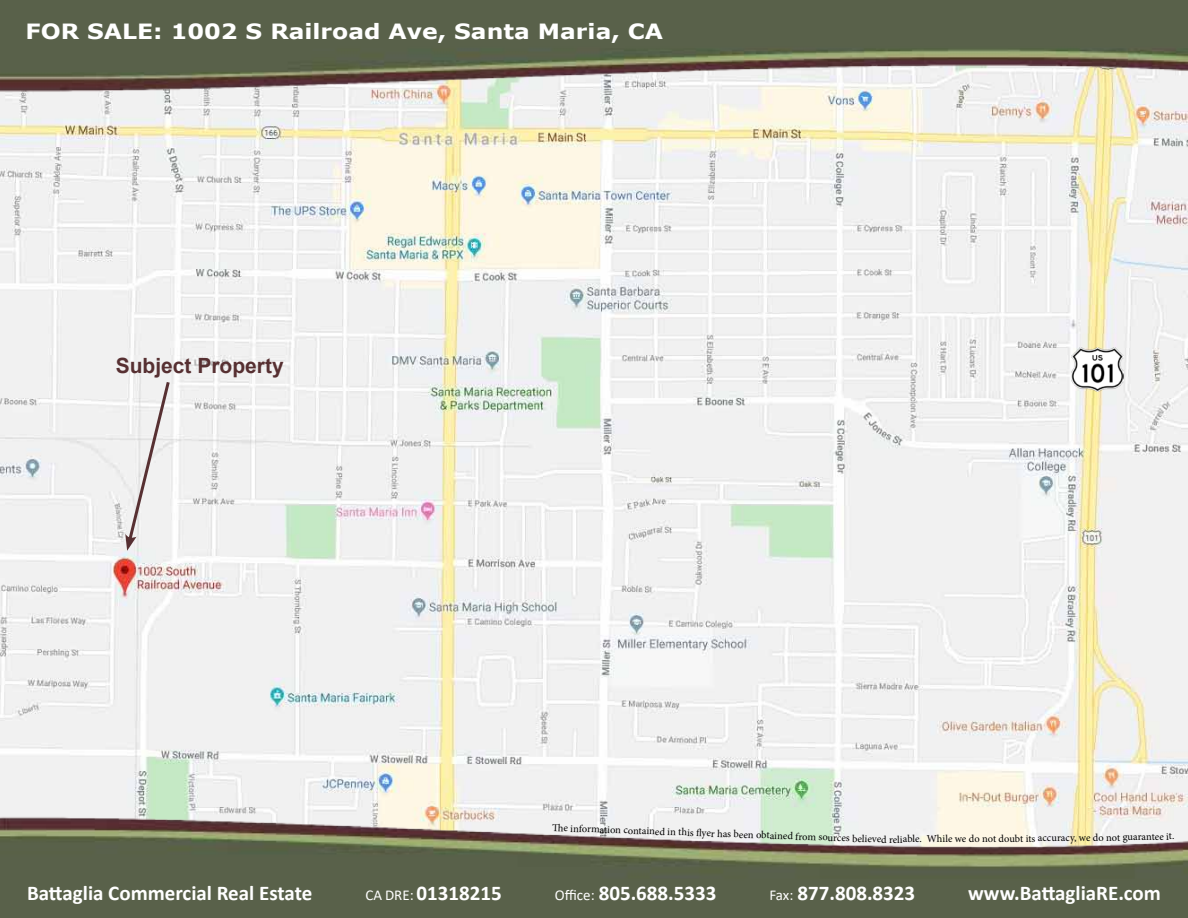
<style>
.page{position:relative;width:1188px;height:918px;background:#fff}
.page>*{position:absolute;margin:0;border:0;box-sizing:border-box;transform-origin:0 0}
.t1{font:700 21px "Calibri";color:#fff}
.t2{font:700 21px "Verdana";color:#fff;scale:1.12 1}
.t3{font:700 21px "Arial";color:#573032}
.t4{font:10.5px "Minion Pro";letter-spacing:-.01em;color:#000}
.s1{font-weight:400;font-size:15px}
</style>
<div class="page">
<img style="left:0;top:94px;width:1188px;height:714px">
<img style="left:0;top:0;width:1188px;height:94px">
<img style="left:0;top:808px;width:1188px;height:110px">
<svg style="left:125px;top:379px;width:47px;height:172px"></svg>
<img style="left:1071px;top:347px;width:52px;height:45px">
<h1 class="t2" style="left:26px;top:16px;width:571px">FOR SALE: 1002 S Railroad Ave, Santa Maria, CA</h1>
<h1 class="t3" style="left:116px;top:351px;width:170px">Subject Property</h1>
<p class="t4" style="left:553px;top:821px;width:331px;rotate:2deg">Te information contained in this fyer has been obtained from sources believe</p>
<p class="t4" style="left:881px;top:831px;width:211px">d reliable. While we do not doubt its accuracy, we</p>
<p class="t4" style="left:1093px;top:831px;width:83px;rotate:-1deg">do not guarantee it.</p>
<h1 class="t1" style="left:27px;top:878px;width:287px">Battaglia Commercial Real Estate</h1>
<h1 class="t1" style="left:365px;top:878px;width:138px"><span class="s1">CA DRE:</span> 01318215</h1>
<h1 class="t1" style="left:555px;top:878px;width:163px"><span class="s1">Office:</span> 805.688.5333</h1>
<h1 class="t1" style="left:769px;top:878px;width:147px"><span class="s1">Fax:</span> 877.808.8323</h1>
<h1 class="t1" style="left:968px;top:878px;width:194px">www.BattagliaRE.com</h1>
</div>
